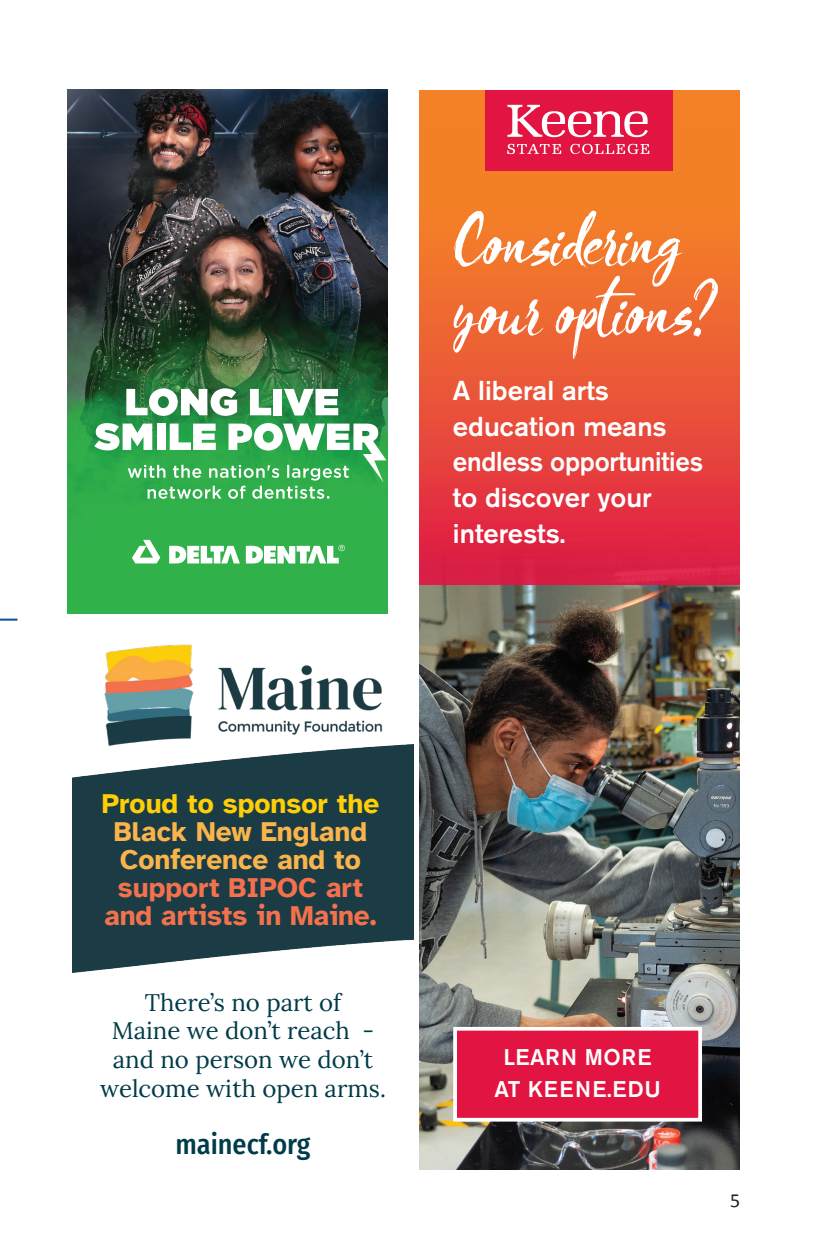
<style>
.page{position:relative;width:828px;height:1260px;background:#fff}
.page>*{position:absolute;margin:0;border:0;box-sizing:border-box;transform-origin:0 0}
.t1{font:63.8px/69.4px "Blooms";letter-spacing:-.02em;color:#fff;scale:.9 1}
.t2{font:700 28px/28px "Atkinson Hyperlegible";color:#f3714d;text-align:center}
.t3{font:500 28px "Fira Sans Condensed";color:#003b49}
.t4{font:500 27.2px/35.6px "Akzidenz Grotesk BE";color:#fff}
.t5{font:24px/28.8px "Lora";color:#003b49;text-align:center}
.t6{font:500 22.4px/31.8px "Akzidenz Grotesk BE";letter-spacing:.035em;color:#fff;text-align:center}
.t7{font:20px "Calibri";color:#231f20}
.s1{color:#fece08}
.s2{color:#fbb44c}
</style>
<div class="page">
<hr style="left:0;top:618px;width:17px;height:3px;background:#095297">
<img style="left:419px;top:584px;width:321px;height:586px">
<div style="left:419px;top:90px;width:321px;height:494px;background:linear-gradient(to bottom,#f89322,#df2545)"></div>
<div style="left:486px;top:90px;width:187px;height:81px;background:#e21542"></div>
<svg style="left:507px;top:105px;width:141px;height:32px"></svg>
<svg style="left:507px;top:144px;width:54px;height:10px"></svg>
<svg style="left:570px;top:144px;width:79px;height:10px"></svg>
<div style="left:455px;top:1029px;width:245px;height:91px;background:#e21542"></div>
<div style="left:453px;top:1027px;width:249px;height:95px;border:4px solid #fff"></div>
<img style="left:67px;top:90px;width:320px;height:523px">
<svg style="left:132px;top:540px;width:28px;height:23px"></svg>
<svg style="left:169px;top:546px;width:71px;height:18px"></svg>
<svg style="left:246px;top:545px;width:99px;height:19px"></svg>
<svg style="left:126px;top:388px;width:111px;height:28px"></svg>
<svg style="left:250px;top:389px;width:21px;height:26px"></svg>
<div style="left:273px;top:389px;width:9px;height:26px;background:#fff"></div>
<svg style="left:284px;top:389px;width:54px;height:27px"></svg>
<svg style="left:94px;top:423px;width:292px;height:76px"></svg>
<img style="left:72px;top:744px;width:342px;height:229px">
<img style="left:89px;top:644px;width:308px;height:110px">
<h1 class="t1" style="left:453px;top:209px;width:290px">Considering your options?</h1>
<p class="t4" style="left:453px;top:372px;width:252px">A liberal arts education means endless opportunities to discover your interests.</p>
<p class="t2" style="left:102px;top:789px;width:279px"><span class="s1">Proud to sponsor the<br></span><span class="s2">Black New England<br>Conference and to </span>support BIPOC art and artists in Maine.</p>
<p class="t5" style="left:100px;top:986px;width:287px">There’s no part of<br>Maine we don’t reach - and no person we don’t welcome with open arms.</p>
<p class="t3" style="left:175px;top:1122px;width:137px">mainecf.org</p>
<p class="t6" style="left:494px;top:1041px;width:168px">LEARN MORE<br>AT KEENE.EDU</p>
<p class="t7" style="left:730px;top:1187px;width:12px">5</p>
</div>
